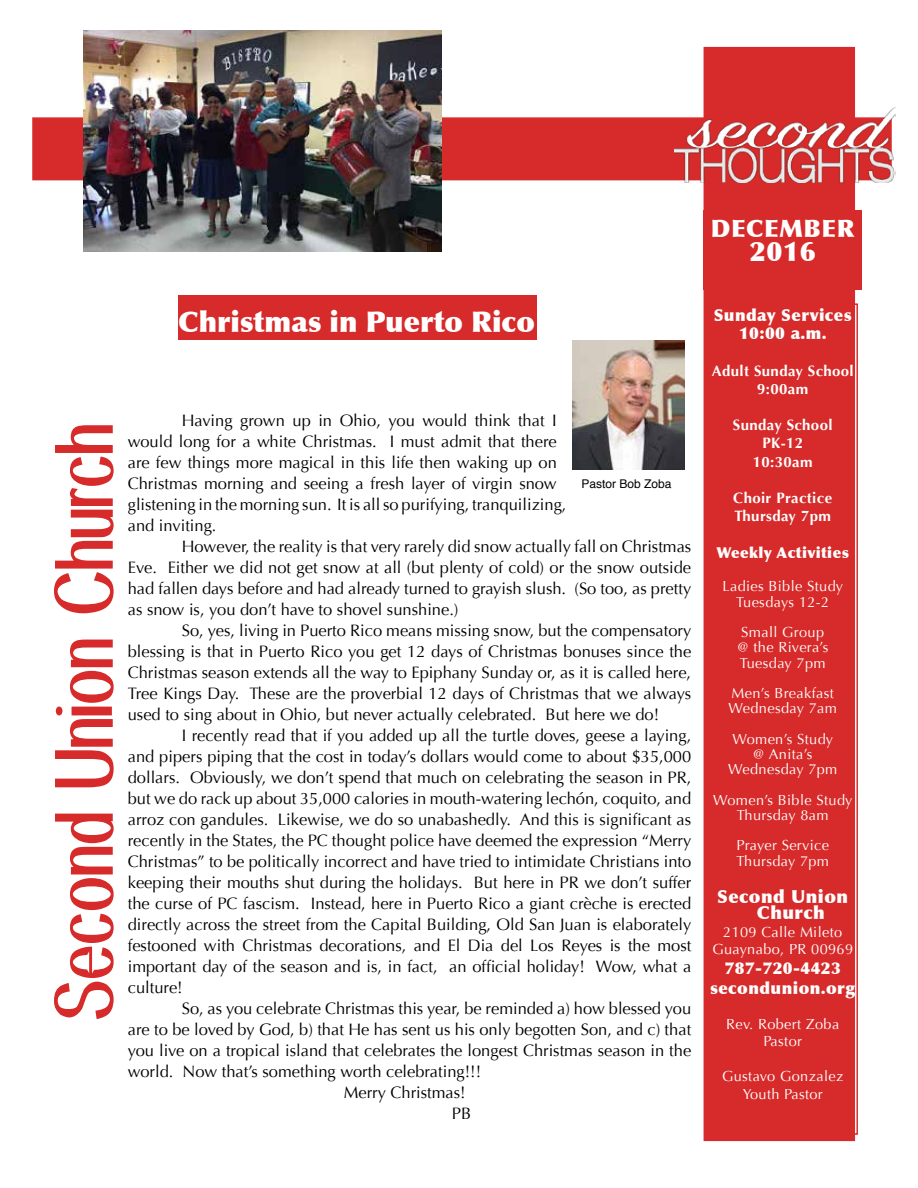
<style>
.page{position:relative;width:918px;height:1188px;background:#fff}
.page>*{position:absolute;margin:0;border:0;box-sizing:border-box;transform-origin:0 0}
.t1{font:900 28.5px "Optima";color:#fff}
.t2{font:900 27px "Optima";color:#fff}
.t3{font:900 24px "Optima";letter-spacing:.025em;color:#fff}
.t4{font:900 18px/16.5px "Optima";letter-spacing:.025em;color:#fff}
.t5{font:16.5px/21px "Optima";color:#000;text-align:justify}
.t6{font:900 16.5px/18.3px "Optima";letter-spacing:.025em;color:#fff;text-align:center}
.t7{font:700 15px/18.3px "Optima";letter-spacing:.025em;color:#fff;text-align:center}
.t8{font:900 15px "Optima";letter-spacing:.025em;color:#fff}
.t9{font:14.55px/15.3px "Optima";letter-spacing:.025em;color:#fff;text-align:center}
.t10{font:12px "Helvetica";color:#000}
</style>
<div class="page">
<div style="left:32px;top:117px;width:860px;height:63px;background:#d62b2a;border:2px solid #d62b2a"></div>
<div style="left:704px;top:47px;width:151px;height:1094px;background:#d62b2a"></div>
<div style="left:704px;top:211px;width:158px;height:79px;background:#d62b2a"></div>
<div style="left:708px;top:303px;width:150px;height:832px;border:2px solid #d62b2a"></div>
<svg style="left:54px;top:425px;width:60px;height:594px"></svg>
<div style="left:178px;top:296px;width:358px;height:44px;background:#d62b2a"></div>
<img style="left:674px;top:108px;width:221px;height:75px">
<img style="left:573px;top:340px;width:111px;height:129px">
<img style="left:84px;top:31px;width:357px;height:221px">
<h1 class="t1" style="left:178px;top:304px;width:358px">Christmas in Puerto Rico</h1>
<p class="t5" style="left:128px;top:410px;width:440px;text-align:left;text-indent:54px">Having grown up in Ohio, you would think that I would long for a white Christmas. I must admit that there are few things more magical in this life then waking up on Christmas morning and seeing a fresh layer of virgin snow glistening in the morning sun. It is all so purifying, tranquilizing, and inviting.</p>
<p class="t5" style="left:128px;top:536px;width:565px;text-indent:54px">However, the reality is that very rarely did snow actually fall on Christmas Eve. Either we did not get snow at all (but plenty of cold) or the snow outside had fallen days before and had already turned to grayish slush. (So too, as pretty as snow is, you don’t have to shovel sunshine.)</p>
<p class="t5" style="left:128px;top:621px;width:565px;text-indent:54px">So, yes, living in Puerto Rico means missing snow, but the compensatory blessing is that in Puerto Rico you get 12 days of Christmas bonuses since the Christmas season extends all the way to Epiphany Sunday or, as it is called here, Tree Kings Day. These are the proverbial 12 days of Christmas that we always used to sing about in Ohio, but never actually celebrated. But here we do!</p>
<p class="t5" style="left:128px;top:726px;width:565px;text-indent:54px">I recently read that if you added up all the turtle doves, geese a laying, and pipers piping that the cost in today’s dollars would come to about $35,000 dollars. Obviously, we don’t spend that much on celebrating the season in PR, but we do rack up about 35,000 calories in mouth-watering lechón, coquito, and arroz con gandules. Likewise, we do so unabashedly. And this is significant as recently in the States, the PC thought police have deemed the expression “Merry Christmas” to be politically incorrect and have tried to intimidate Christians into keeping their mouths shut during the holidays. But here in PR we don’t suffer the curse of PC fascism. Instead, here in Puerto Rico a giant crèche is erected directly across the street from the Capital Building, Old San Juan is elaborately festooned with Christmas decorations, and El Dia del Los Reyes is the most important day of the season and is, in fact, an official holiday! Wow, what a culture!</p>
<p class="t5" style="left:182px;top:999px;width:511px">So, as you celebrate Christmas this year, be reminded a) how blessed you</p>
<p class="t5" style="left:128px;top:1020px;width:565px">are to be loved by God, b) that He has sent us his only begotten Son, and c) that</p>
<p class="t5" style="left:128px;top:1041px;width:565px">you live on a tropical island that celebrates the longest Christmas season in the</p>
<p class="t5" style="left:128px;top:1062px;width:355px">world. Now that’s something worth celebrating!!!</p>
<p class="t5" style="left:344px;top:1083px;width:123px">Merry Christmas!</p>
<p class="t5" style="left:452px;top:1104px;width:21px">PB</p>
<p class="t10" style="left:582px;top:474px;width:92px">Pastor Bob Zoba</p>
<h3 class="t3" style="left:711px;top:213px;width:145px">December</h3>
<h2 class="t2" style="left:750px;top:235px;width:68px">2016</h2>
<p class="t6" style="left:714px;top:306px;width:140px">Sunday Services<br>10:00 a.m.</p>
<p class="t7" style="left:712px;top:361px;width:143px">Adult Sunday School<br>9:00am</p>
<p class="t7" style="left:733px;top:416px;width:101px">Sunday School<br>PK-12<br>10:30am</p>
<p class="t7" style="left:733px;top:489px;width:100px;text-align:left">Choir Practice<br>Thursday 7pm</p>
<p class="t8" style="left:717px;top:544px;width:134px">Weekly Activities</p>
<p class="t9" style="left:722px;top:579px;width:122px">Ladies Bible Study<br>Tuesdays 12-2</p>
<p class="t9" style="left:737px;top:625px;width:93px;text-align:left">Small Group @ the Rivera’s<br>Tuesday 7pm</p>
<p class="t9" style="left:729px;top:686px;width:110px;text-align:left">Men’s Breakfast<br>Wednesday 7am</p>
<p class="t9" style="left:728px;top:731px;width:111px">Women’s Study @ Anita’s<br>Wednesday 7pm</p>
<p class="t9" style="left:713px;top:792px;width:141px">Women’s Bible Study<br>Thursday 8am</p>
<p class="t9" style="left:736px;top:838px;width:94px;text-align:left">Prayer Service<br>Thursday 7pm</p>
<p class="t4" style="left:757px;top:888px;width:93px;text-indent:-40px">Second Union<br>Church</p>
<p class="t9" style="left:712px;top:923px;width:142px;line-height:17.5px">2109 Calle Mileto<br>Guaynabo, PR 00969</p>
<p class="t6" style="left:710px;top:959px;width:147px;line-height:19.8px">787-720-4423 secondunion.org</p>
<p class="t9" style="left:726px;top:1015px;width:115px;line-height:17.5px">Rev. Robert Zoba<br>Pastor</p>
<p class="t9" style="left:722px;top:1068px;width:123px;line-height:17.5px">Gustavo Gonzalez<br>Youth Pastor</p>
</div>
